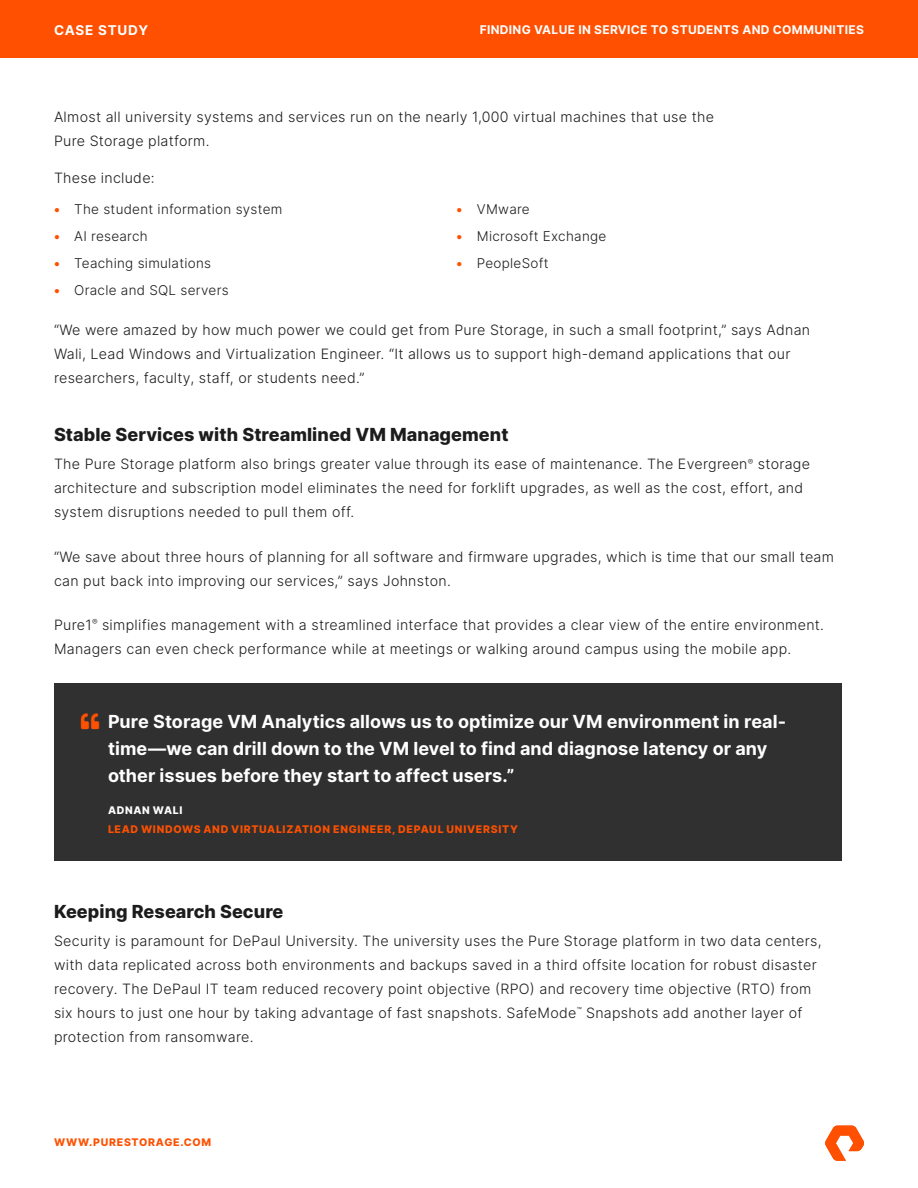
<style>
.page{position:relative;width:918px;height:1188px;background:#fff}
.page>*{position:absolute;margin:0;border:0;box-sizing:border-box;transform-origin:0 0}
.t1{font:700 18px/27px "Inter";letter-spacing:.005em;color:#fff}
.p_header-1{font:800 18px "Inter";letter-spacing:.005em;color:#1c1c1c}
.p_body_spreadout{font:300 14.25px/24px "Inter";letter-spacing:.02em;color:#1c1c1c}
.t2{font:300 13.5px "Inter";letter-spacing:.02em;color:#1c1c1c}
.t3{font:700 13.5px "Inter";letter-spacing:.06em;color:#fff}
.t4{font:700 12px "Inter";letter-spacing:.025em;color:#fff}
.p_quote_box_attribute{font:800 10.5px "Inter";letter-spacing:.07em;color:#fe5000}
.p_quote_box_attribute-2{font:800 10.5px "Inter";letter-spacing:.06em;color:#fff}
.s1{font-weight:800;color:#fe5000}
</style>
<div class="page">
<div style="left:0;top:0;width:918px;height:57px;background:#fe5000"></div>
<svg style="left:825px;top:1126px;width:39px;height:35px"></svg>
<div style="left:54px;top:684px;width:787px;height:177px;background:#303031"></div>
<p class="t3" style="left:54px;top:20px;width:96px">CASE STUDY</p>
<p class="t4" style="left:480px;top:21px;width:386px">FINDING VALUE IN SERVICE TO STUDENTS AND COMMUNITIES</p>
<p class="p_body_spreadout" style="left:54px;top:104px;width:662px">Almost all university systems and services run on the nearly 1,000 virtual machines that use the<br>Pure Storage platform.</p>
<p class="p_body_spreadout" style="left:54px;top:166px;width:102px">These include:</p>
<p class="t2" style="left:54px;top:200px;width:230px"><span class="s1">•</span> The student information system</p>
<p class="t2" style="left:54px;top:227px;width:95px"><span class="s1">•</span> AI research</p>
<p class="t2" style="left:54px;top:253px;width:159px"><span class="s1">•</span> Teaching simulations</p>
<p class="t2" style="left:54px;top:280px;width:176px"><span class="s1">•</span> Oracle and SQL servers</p>
<p class="t2" style="left:457px;top:200px;width:75px"><span class="s1">•</span> VMware</p>
<p class="t2" style="left:457px;top:227px;width:151px"><span class="s1">•</span> Microsoft Exchange</p>
<p class="t2" style="left:457px;top:253px;width:93px"><span class="s1">•</span> PeopleSoft</p>
<p class="p_body_spreadout" style="left:54px;top:318px;width:758px">“We were amazed by how much power we could get from Pure Storage, in such a small footprint,” says Adnan<br>Wali, Lead Windows and Virtualization Engineer. “It allows us to support high-demand applications that our researchers, faculty, staff, or students need.”</p>
<p class="p_header-1" style="left:54px;top:421px;width:456px">Stable Services with Streamlined VM Management</p>
<p class="p_body_spreadout" style="left:54px;top:452px;width:758px">The Pure Storage platform also brings greater value through its ease of maintenance. The Evergreen<sup>®</sup> storage architecture and subscription model eliminates the need for forklift upgrades, as well as the cost, effort, and system disruptions needed to pull them off.</p>
<p class="p_body_spreadout" style="left:54px;top:544px;width:782px">“We save about three hours of planning for all software and firmware upgrades, which is time that our small team can put back into improving our services,” says Johnston.</p>
<p class="p_body_spreadout" style="left:54px;top:612px;width:772px">Pure1<sup>®</sup> simplifies management with a streamlined interface that provides a clear view of the entire environment.<br>Managers can even check performance while at meetings or walking around campus using the mobile app.</p>
<p class="t1" style="left:108px;top:708px;width:680px">Pure Storage VM Analytics allows us to optimize our VM environment in real&shy;time—we can drill down to the VM level to find and diagnose latency or any other issues before they start to affect users.”</p>
<p class="p_quote_box_attribute-2" style="left:108px;top:803px;width:76px">ADNAN WALI</p>
<p class="p_quote_box_attribute" style="left:108px;top:822px;width:411px">LEAD WINDOWS AND VIRTUALIZATION ENGINEER, DEPAUL UNIVERSITY</p>
<p class="p_header-1" style="left:54px;top:898px;width:231px">Keeping Research Secure</p>
<p class="p_body_spreadout" style="left:54px;top:929px;width:769px">Security is paramount for DePaul University. The university uses the Pure Storage platform in two data centers, with data replicated across both environments and backups saved in a third offsite location for robust disaster recovery. The DePaul IT team reduced recovery point objective (RPO) and recovery time objective (RTO) from six hours to just one hour by taking advantage of fast snapshots. SafeMode<sup>™</sup> Snapshots add another layer of protection from ransomware.</p>
<p class="p_quote_box_attribute" style="left:54px;top:1135px;width:159px">WWW.PURESTORAGE.COM</p>
</div>
